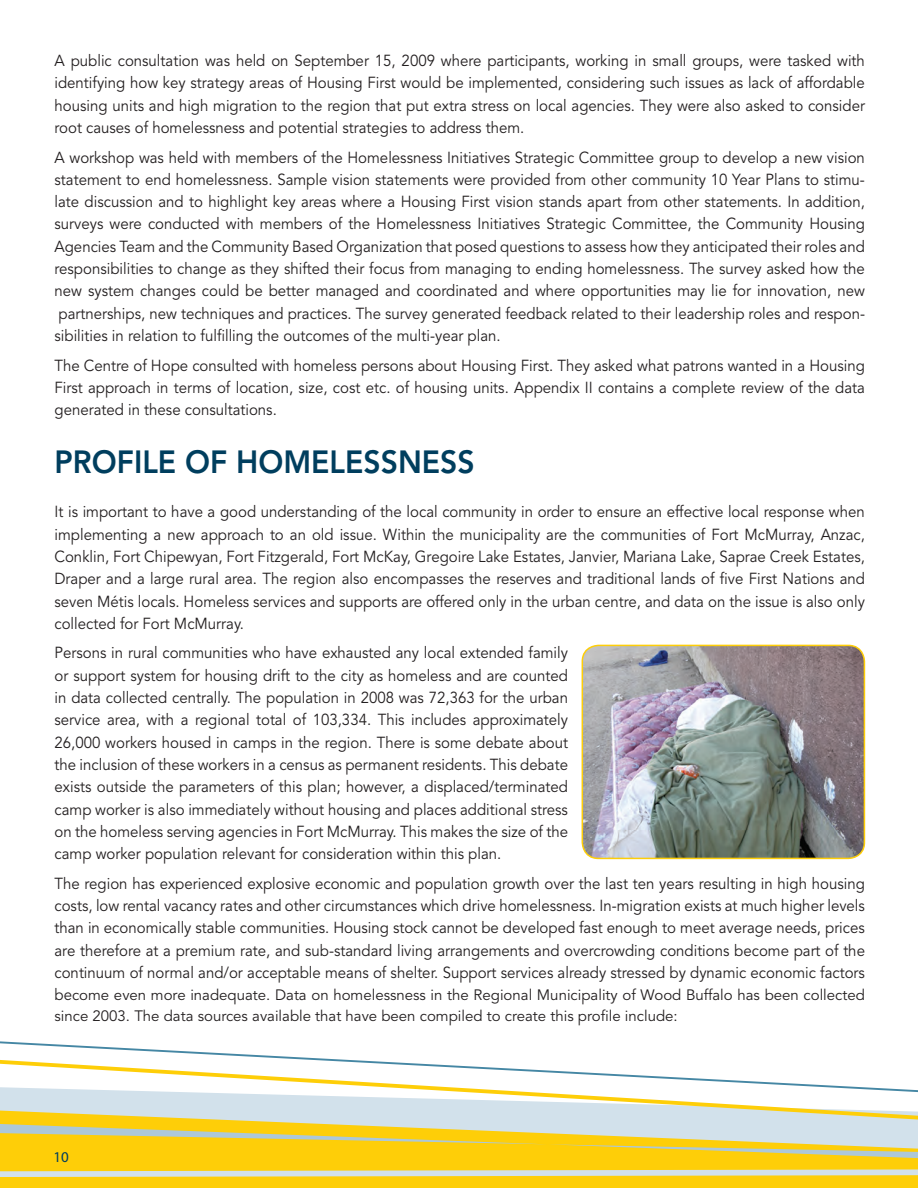
<style>
.page{position:relative;width:918px;height:1188px;background:#fff}
.page>*{position:absolute;margin:0;border:0;box-sizing:border-box;transform-origin:0 0}
.t1{font:800 31.95px "Avenir LT Std";color:#003e5e;scale:.94 1}
.t2{font:15.9px/22.4px "Avenir LT Std";color:#231f20;text-align:justify;scale:.94 1}
.t3{font:15px/21px "Avenir LT Std";color:#231f20}
.t4{font:15px "Myriad Pro";color:#003e5e}
.s1{font-size:15.9px}
</style>
<div class="page">
<svg style="left:0;top:1120px;width:918px;height:68px;background:#f9d020"></svg>
<svg style="left:0;top:1092px;width:918px;height:28px;fill:#d2e1eb"></svg>
<svg style="left:0;top:1041px;width:918px;height:51px"></svg>
<svg style="left:0;top:1124px;width:918px;height:34px;background:#ead155"></svg>
<svg style="left:0;top:1169px;width:918px;height:8px;background:#dedbaa"></svg>
<img style="left:583px;top:645px;width:281px;height:213px">
<div style="left:581px;top:645px;width:284px;height:214px;border:2px solid #fece08;border-radius:16px"></div>
<p class="t2" style="left:55px;top:50px;width:863px">A public consultation was held on September 15, 2009 where participants, working in small groups, were tasked with identifying how key strategy areas of Housing First would be implemented, considering such issues as lack of affordable housing units and high migration to the region that put extra stress on local agencies. They were also asked to consider root causes of homelessness and potential strategies to address them.</p>
<p class="t2" style="left:55px;top:146px;width:863px">A workshop was held with members of the Homelessness Initiatives Strategic Committee group to develop a new vision statement to end homelessness. Sample vision statements were provided from other community 10 Year Plans to stimu&shy;late discussion and to highlight key areas where a Housing First vision stands apart from other statements. In addition, surveys were conducted with members of the Homelessness Initiatives Strategic Committee, the Community Housing Agencies Team and the Community Based Organization that posed questions to assess how they anticipated their roles and responsibilities to change as they shifted their focus from managing to ending homelessness. The survey asked how the new system changes could be better managed and coordinated and where opportunities may lie for innovation, new partnerships, new techniques and practices. The survey generated feedback related to their leadership roles and respon&shy;sibilities in relation to fulfilling the outcomes of the multi-year plan.</p>
<p class="t2" style="left:55px;top:354px;width:863px">The Centre of Hope consulted with homeless persons about Housing First. They asked what patrons wanted in a Housing First approach in terms of location, size, cost etc. of housing units. Appendix II contains a complete review of the data generated in these consultations.</p>
<h1 class="t1" style="left:55px;top:443px;width:243px">PROFILE OF HOME</h1>
<h1 class="t1" style="left:329px;top:443px;width:156px">LESSNESS</h1>
<p class="t2" style="left:55px;top:501px;width:863px">It is important to have a good understanding of the local community in order to ensure an effective local response when implementing a new approach to an old issue. Within the municipality are the communities of Fort McMurray, Anzac, Conklin, Fort Chipewyan, Fort Fitzgerald, Fort McKay, Gregoire Lake Estates, Janvier, Mariana Lake, Saprae Creek Estates, Draper and a large rural area. The region also encompasses the reserves and traditional lands of five First Nations and seven Métis locals. Homeless services and supports are offered only in the urban centre, and data on the issue is also only collected for Fort McMurray.</p>
<p class="t2" style="left:55px;top:642px;width:548px">Persons in rural communities who have exhausted any local extended family or support system for housing drift to the city as homeless and are counted in data collected centrally. The population in 2008 was 72,363 for the urban service area, with a regional total of 103,334. This includes approximately 26,000 workers housed in camps in the region. There is some debate about the inclusion of these workers in a census as permanent residents. This debate exists outside the parameters of this plan; however, a displaced/terminated camp worker is also immediately without housing and places additional stress on the homeless serving agencies in Fort McMurray. This makes the size of the camp worker population relevant for consideration within this plan.</p>
<p class="t2" style="left:55px;top:873px;width:863px">The region has experienced explosive economic and population growth over the last ten years resulting in high housing costs, low rental vacancy rates and other circumstances which drive homelessness. In-migration exists at much higher levels than in economically stable communities. Housing stock cannot be developed fast enough to meet average needs, prices are therefore at a premium rate, and sub-standard living arrangements and overcrowding conditions become part of the continuum of normal and/or acceptable means of shelter. Support services already stressed by dynamic economic factors</p>
<p class="t3" style="left:55px;top:985px;width:812px"><span class="s1">be</span>come even more inadequate. Data on homelessness in the Regional Municipality of Wood Buffalo has been collected since 2003. The data sources available that have been compiled to create this profile include:</p>
<p class="t4" style="left:53px;top:1148px;width:17px">10</p>
</div>
